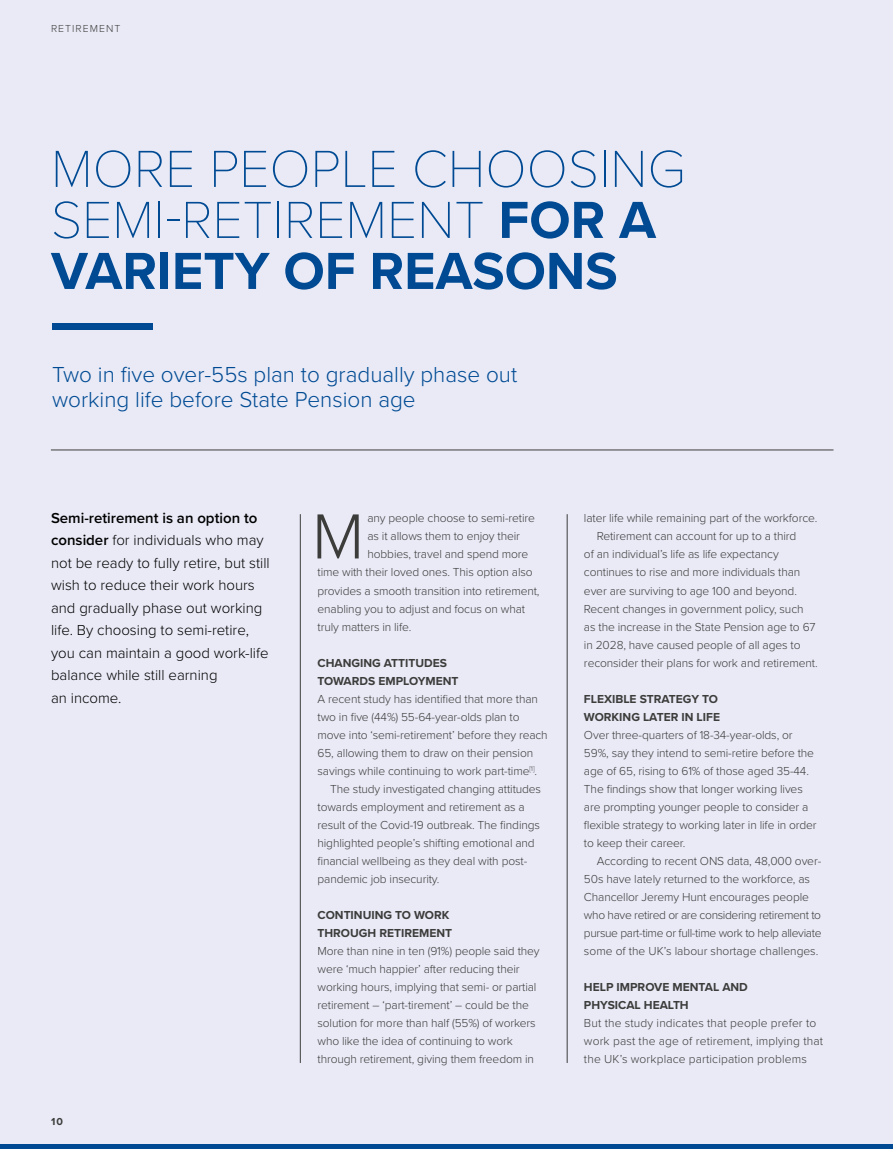
<style>
.page{position:relative;width:893px;height:1149px;background:#fff}
.page>*{position:absolute;margin:0;border:0;box-sizing:border-box;transform-origin:0 0}
.t1{font:300 66px "Proxima Nova";color:#3c3c3b}
.t2{font:100 54px/51px "Proxima Nova T";color:#004a93}
.t3{font:700 54px "Proxima Nova";color:#004a93}
.t4{font:300 22.5px/25.5px "Proxima Nova";color:#004a93}
.t5{font:300 15px/22.5px "Proxima Nova";color:#000}
.t6{font:300 12px/18px "Proxima Nova";letter-spacing:-.01em;color:#3c3c3b}
.t7{font:700 12px/18px "Proxima Nova";color:#3c3c3b}
.t8{font:300 12px/18px "Proxima Nova";letter-spacing:.01em;color:#3c3c3b}
.t9{font:300 10.5px "Proxima Nova";letter-spacing:.1em;color:#3c3c3b}
.t10{font:700 10.5px "Proxima Nova";color:#3c3c3b}
.s1{font-family:"Proxima Nova";font-weight:700}
.s2{font-weight:600}
</style>
<div class="page">
<div style="left:0;top:0;width:893px;height:1148px;background:#e9eaf6"></div>
<hr style="left:300px;top:514px;width:1px;height:548px;background:#3c3c3b">
<hr style="left:567px;top:514px;width:1px;height:548px;background:#3c3c3b">
<div style="left:52px;top:323px;width:100px;height:6px;background:#004a93"></div>
<hr style="left:51px;top:449px;width:782px;height:1px;background:#3c3c3b">
<hr style="left:0;top:1144px;width:893px;height:4px;background:#004a93">
<p class="t9" style="left:51px;top:20px;width:71px">RETIREMENT</p>
<h2 class="t2" style="left:51px;top:140px;width:636px">MORE PEOPLE CHOOSING<br>SEMI-RETIREMENT <span class="s1">FOR A</span></h2>
<h2 class="t3" style="left:51px;top:230px;width:568px">VARIETY OF REASONS</h2>
<h3 class="t4" style="left:52px;top:360px;width:467px">Two in five over-55s plan to gradually phase out working life before State Pension age</h3>
<p class="t5" style="left:51px;top:505px;width:220px"><span class="s2">Semi-retirement is an option to consider</span> for individuals who may not be ready to fully retire, but still wish to reduce their work hours and gradually phase out working life. By choosing to semi-retire, you can maintain a good work-life balance while still earning<br>an income.</p>
<p class="t10" style="left:51px;top:1113px;width:13px">10</p>
<h1 class="t1" style="left:312px;top:487px;width:54px">M</h1>
<p class="t6" style="left:367px;top:508px;width:169px">any people choose to semi-retire</p>
<p class="t6" style="left:367px;top:526px;width:154px">as it allows them to enjoy their</p>
<p class="t6" style="left:367px;top:544px;width:162px">hobbies, travel and spend more</p>
<p class="t6" style="left:317px;top:562px;width:217px">time with their loved ones. This option also</p>
<p class="t6" style="left:317px;top:580px;width:224px">provides a smooth transition into retirement,</p>
<p class="t6" style="left:317px;top:598px;width:209px">enabling you to adjust and focus on what</p>
<p class="t6" style="left:317px;top:616px;width:95px">truly matters in life.</p>
<p class="t7" style="left:317px;top:653px;width:143px">CHANGING ATTITUDES<br>TOWARDS EMPLOYMENT</p>
<p class="t6" style="left:317px;top:688px;width:222px">A recent study has identified that more than</p>
<p class="t6" style="left:317px;top:706px;width:204px">two in five (44%) 55-64-year-olds plan to</p>
<p class="t6" style="left:317px;top:724px;width:232px">move into ‘semi-retirement’ before they reach</p>
<p class="t6" style="left:317px;top:742px;width:217px">65, allowing them to draw on their pension</p>
<p class="t6" style="left:317px;top:760px;width:221px">savings while continuing to work part-time<sup>[1]</sup>.</p>
<p class="t6" style="left:330px;top:778px;width:212px">The study investigated changing attitudes</p>
<p class="t6" style="left:317px;top:796px;width:209px">towards employment and retirement as a</p>
<p class="t6" style="left:317px;top:814px;width:224px">result of the Covid-19 outbreak. The findings</p>
<p class="t6" style="left:317px;top:832px;width:219px">highlighted people’s shifting emotional and</p>
<p class="t6" style="left:317px;top:850px;width:211px">financial wellbeing as they deal with post-</p>
<p class="t6" style="left:317px;top:868px;width:124px">pandemic job insecurity.</p>
<p class="t7" style="left:317px;top:905px;width:136px">CONTINUING TO WORK<br>THROUGH RETIREMENT</p>
<p class="t6" style="left:317px;top:940px;width:224px">More than nine in ten (91%) people said they were ‘much happier’ after reducing their working hours, implying that semi- or partial retirement – ‘part-tirement’ – could be the solution for more than half (55%) of workers who like the idea of continuing to work through retirement, giving them freedom in</p>
<p class="t6" style="left:584px;top:508px;width:235px">later life while remaining part of the workforce.</p>
<p class="t6" style="left:597px;top:526px;width:201px">Retirement can account for up to a third</p>
<p class="t6" style="left:584px;top:544px;width:196px">of an individual’s life as life expectancy</p>
<p class="t6" style="left:584px;top:562px;width:218px">continues to rise and more individuals than</p>
<p class="t6" style="left:584px;top:580px;width:214px">ever are surviving to age 100 and beyond.</p>
<p class="t6" style="left:584px;top:598px;width:221px">Recent changes in government policy, such</p>
<p class="t6" style="left:584px;top:616px;width:233px">as the increase in the State Pension age to 67</p>
<p class="t6" style="left:584px;top:634px;width:218px">in 2028, have caused people of all ages to</p>
<p class="t6" style="left:584px;top:652px;width:235px">reconsider their plans for work and retirement.</p>
<p class="t7" style="left:584px;top:689px;width:138px">FLEXIBLE STRATEGY TO<br>WORKING LATER IN LIFE</p>
<p class="t6" style="left:584px;top:724px;width:234px">Over three-quarters of 18-34-year-olds, or 59%, say they intend to semi-retire before the age of 65, rising to 61% of those aged 35-44.<br>The findings show that longer working lives are prompting younger people to consider a flexible strategy to working later in life in order to keep their career.</p>
<p class="t6" style="left:584px;top:850px;width:239px;text-indent:13px">According to recent ONS data, 48,000 over-50s have lately returned to the workforce, as Chancellor Jeremy Hunt encourages people who have retired or are considering retirement to pursue part-time or full-time work to help alleviate some of the UK’s labour shortage challenges.</p>
<p class="t7" style="left:584px;top:977px;width:165px">HELP IMPROVE MENTAL AND<br>PHYSICAL HEALTH</p>
<p class="t8" style="left:584px;top:1012px;width:241px">But the study indicates that people prefer to work past the age of retirement, implying that the UK’s workplace participation problems</p>
</div>
